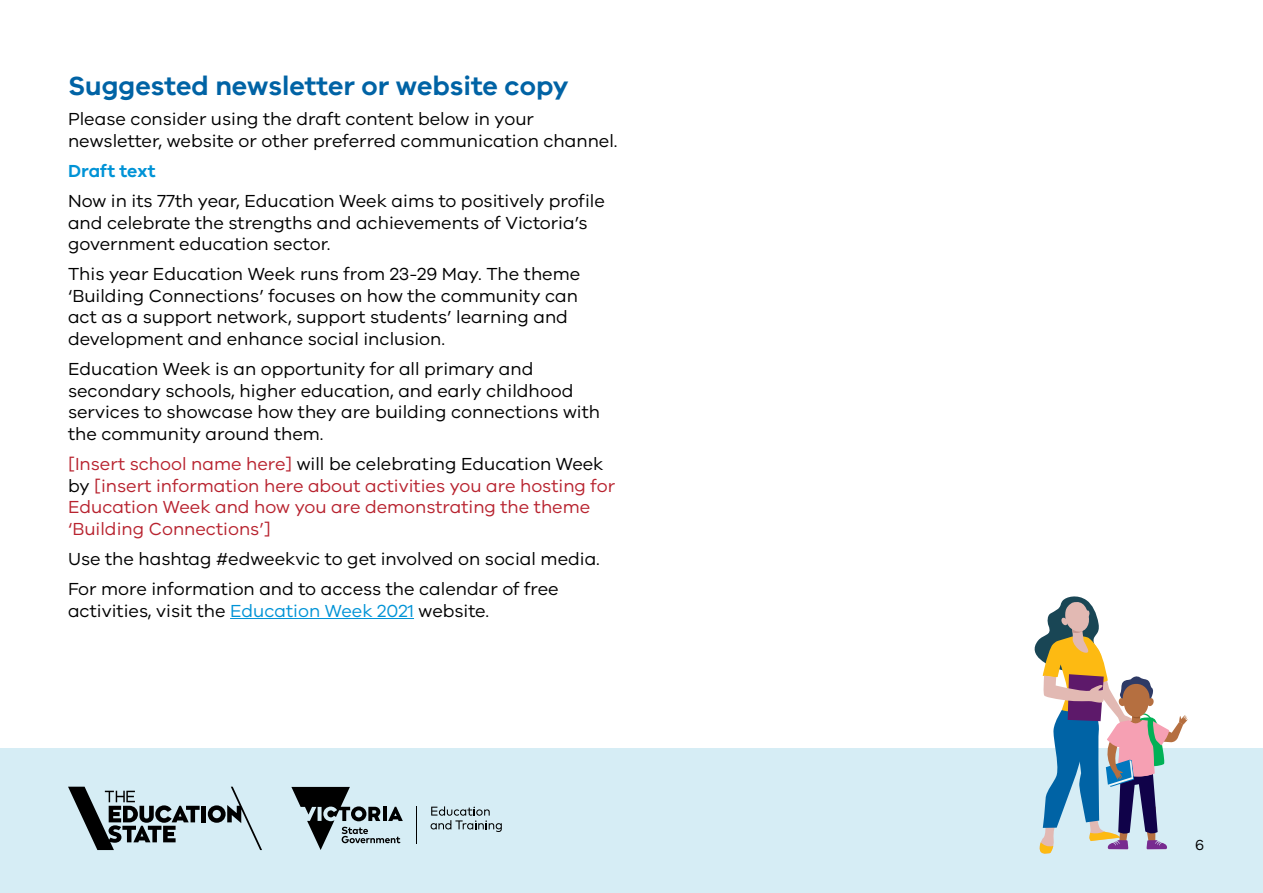
<style>
.page{position:relative;width:1263px;height:893px;background:#fff}
.page>*{position:absolute;margin:0;border:0;box-sizing:border-box;transform-origin:0 0}
.t1{font:600 27px "VIC";color:#0063a5}
.t2{font:18px/21.6px "VIC";color:#000}
.t3{font:18px/21.6px "VIC";color:#b8232f}
.t4{font:600 18px "VIC";color:#0093d6}
.t5{font:15px "VIC";color:#000}
.s1{color:#000}
.s2{color:#0093d6}
</style>
<div class="page">
<div style="left:0;top:748px;width:1263px;height:145px;background:#d6edf5"></div>
<hr style="left:416px;top:806px;width:1px;height:37px;background:#000">
<svg style="left:291px;top:787px;width:112px;height:63px"></svg>
<svg style="left:431px;top:806px;width:71px;height:26px"></svg>
<hr style="left:202px;top:806px;width:4px;height:16px;background:#000">
<svg style="left:208px;top:787px;width:54px;height:63px"></svg>
<svg style="left:68px;top:787px;width:132px;height:63px"></svg>
<svg style="left:1034px;top:596px;width:154px;height:258px"></svg>
<hr style="left:230px;top:618px;width:184px;height:1px;background:#0093d6">
<h1 class="t1" style="left:68px;top:70px;width:502px">Suggested newsletter or website copy</h1>
<p class="t2" style="left:68px;top:108px;width:551px">Please consider using the draft content below in your newsletter, website or other preferred communication channel.</p>
<p class="t4" style="left:68px;top:160px;width:89px">Draft text</p>
<p class="t2" style="left:68px;top:190px;width:538px">Now in its 77th year, Education Week aims to positively profile and celebrate the strengths and achievements of Victoria’s government education sector.</p>
<p class="t2" style="left:68px;top:263px;width:514px">This year Education Week runs from 23-29 May. The theme ‘Building Connections’ focuses on how the community can act as a support network, support students’ learning and development and enhance social inclusion.</p>
<p class="t2" style="left:68px;top:358px;width:533px">Education Week is an opportunity for all primary and secondary schools, higher education, and early childhood services to showcase how they are building connections with the community around them.</p>
<p class="t3" style="left:68px;top:453px;width:549px">[Insert school name here] <span class="s1">will be celebrating Education Week by</span> [insert information here about activities you are hosting for Education Week and how you are demonstrating the theme ‘Building Connections’]</p>
<p class="t2" style="left:68px;top:543px;width:533px;line-height:30.2px">Use the hashtag #edweekvic to get involved on social media.<br>For more information and to access the calendar of free</p>
<p class="t2" style="left:68px;top:599px;width:423px">activities, visit the <span class="s2">Education Week 2021</span> website.</p>
<p class="t5" style="left:1195px;top:836px;width:11px">6</p>
</div>
